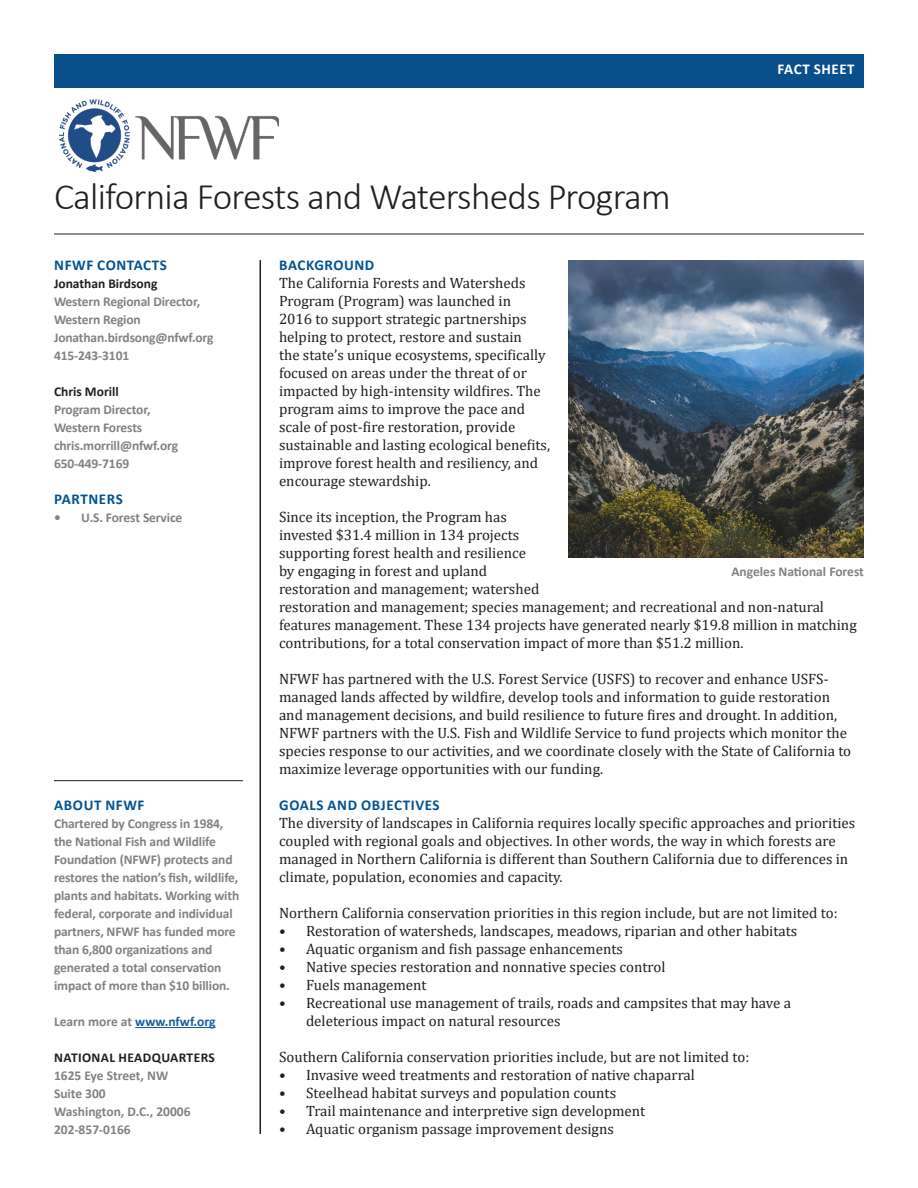
<style>
.page{position:relative;width:918px;height:1188px;background:#fff}
.page>*{position:absolute;margin:0;border:0;box-sizing:border-box;transform-origin:0 0}
.t1{font:300 37.5px "Calibri";letter-spacing:-.02em;color:#231f20}
.t2{font:15px/18px "Cambria";color:#231f20}
.t3{font:700 15px "Calibri";letter-spacing:.04em;color:#015393}
.t4{font:700 15px "Calibri";letter-spacing:.04em;color:#fff}
.t5{font:700 13.5px/18px "Calibri";letter-spacing:-.01em;color:#808285}
.t6{font:700 13.5px/18px "Calibri";letter-spacing:.02em;color:#231f20}
.t7{font:700 13.5px "Calibri";color:#231f20}
.t8{font:700 13.5px "Calibri";color:#175d9e}
.s1{color:#808285}
</style>
<div class="page">
<img style="left:60px;top:100px;width:219px;height:71px">
<hr style="left:54px;top:234px;width:810px;height:1px;background:#231f20">
<div style="left:54px;top:54px;width:810px;height:33px;background:#084f8c"></div>
<hr style="left:260px;top:260px;width:1px;height:874px;background:#231f20">
<img style="left:568px;top:260px;width:296px;height:298px">
<hr style="left:135px;top:1027px;width:80px;height:1px;background:#175d9e">
<hr style="left:54px;top:780px;width:189px;height:1px;background:#231f20">
<p class="t1" style="left:54px;top:173px;width:618px">California Forests and Watersheds Program</p>
<p class="t3" style="left:54px;top:254px;width:114px">NFWF CONTACTS</p>
<p class="t7" style="left:54px;top:274px;width:105px">Jonathan Birdsong</p>
<p class="t5" style="left:54px;top:292px;width:148px">Western Regional Director,</p>
<p class="t5" style="left:54px;top:310px;width:88px">Western Region</p>
<p class="t5" style="left:54px;top:328px;width:161px">Jonathan.birdsong@nfwf.org</p>
<p class="t5" style="left:54px;top:346px;width:77px">415-243-3101</p>
<p class="t7" style="left:54px;top:382px;width:66px">Chris Morill</p>
<p class="t5" style="left:54px;top:400px;width:98px">Program Director,</p>
<p class="t5" style="left:54px;top:418px;width:90px">Western Forests</p>
<p class="t5" style="left:54px;top:436px;width:126px">chris.morrill@nfwf.org</p>
<p class="t5" style="left:54px;top:454px;width:77px">650-449-7169</p>
<p class="t3" style="left:54px;top:488px;width:70px">PARTNERS</p>
<p class="t5" style="left:54px;top:508px;width:130px">• U.S. Forest Service</p>
<p class="t3" style="left:279px;top:254px;width:97px">BACKGROUND</p>
<p class="t2" style="left:279px;top:274px;width:273px">The California Forests and Watersheds Program (Program) was launched in<br>2016 to support strategic partnerships helping to protect, restore and sustain<br>the state’s unique ecosystems, specifically focused on areas under the threat of or impacted by high-intensity wildfires. The program aims to improve the pace and scale of post-fire restoration, provide sustainable and lasting ecological benefits, improve forest health and resiliency, and encourage stewardship.</p>
<p class="t2" style="left:279px;top:508px;width:262px">Since its inception, the Program has invested $31.4 million in 134 projects supporting forest health and resilience by engaging in forest and upland restoration and management; watershed</p>
<p class="t4" style="left:778px;top:59px;width:79px">FACT SHEET</p>
<p class="t5" style="left:731px;top:562px;width:134px">Angeles National Forest</p>
<p class="t3" style="left:54px;top:794px;width:92px">ABOUT NFWF</p>
<p class="t5" style="left:54px;top:814px;width:187px">Chartered by Congress in 1984, the National Fish and Wildlife<br>Foundation (NFWF) protects and restores the nation’s fish, wildlife, plants and habitats. Working with federal, corporate and individual partners, NFWF has funded more than 6,800 organizations and generated a total conservation impact of more than $10 billion.</p>
<p class="t8" style="left:54px;top:1012px;width:163px"><span class="s1">Learn more at</span> www.nfwf.org</p>
<p class="t6" style="left:54px;top:1048px;width:162px">NATIONAL HEADQUARTERS<br><span class="s1">1625 Eye Street, NW</span></p>
<p class="t5" style="left:54px;top:1084px;width:53px">Suite 300</p>
<p class="t5" style="left:54px;top:1102px;width:138px">Washington, D.C., 20006<br>202-857-0166</p>
<p class="t2" style="left:279px;top:598px;width:579px">restoration and management; species management; and recreational and non-natural features management. These 134 projects have generated nearly $19.8 million in matching contributions, for a total conservation impact of more than $51.2 million.</p>
<p class="t2" style="left:279px;top:670px;width:574px">NFWF has partnered with the U.S. Forest Service (USFS) to recover and enhance USFS&shy;managed lands affected by wildfire, develop tools and information to guide restoration and management decisions, and build resilience to future fires and drought. In addition, NFWF partners with the U.S. Fish and Wildlife Service to fund projects which monitor the species response to our activities, and we coordinate closely with the State of California to maximize leverage opportunities with our funding.</p>
<p class="t3" style="left:279px;top:794px;width:162px">GOALS AND OBJECTIVES</p>
<p class="t2" style="left:279px;top:814px;width:578px">The diversity of landscapes in California requires locally specific approaches and priorities coupled with regional goals and objectives. In other words, the way in which forests are managed in Northern California is different than Southern California due to differences in climate, population, economies and capacity.</p>
<p class="t2" style="left:279px;top:904px;width:560px">Northern California conservation priorities in this region include, but are not limited to:</p>
<p class="t2" style="left:279px;top:922px;width:520px">• Restoration of watersheds, landscapes, meadows, riparian and other habitats</p>
<p class="t2" style="left:279px;top:940px;width:345px">• Aquatic organism and fish passage enhancements</p>
<p class="t2" style="left:279px;top:958px;width:388px">• Native species restoration and nonnative species control</p>
<p class="t2" style="left:279px;top:976px;width:149px">• Fuels management</p>
<p class="t2" style="left:306px;top:994px;width:487px;text-indent:-27px">• Recreational use management of trails, roads and campsites that may have a deleterious impact on natural resources</p>
<p class="t2" style="left:279px;top:1048px;width:472px">Southern California conservation priorities include, but are not limited to:</p>
<p class="t2" style="left:279px;top:1066px;width:418px">• Invasive weed treatments and restoration of native chaparral</p>
<p class="t2" style="left:279px;top:1084px;width:339px">• Steelhead habitat surveys and population counts</p>
<p class="t2" style="left:279px;top:1102px;width:368px">• Trail maintenance and interpretive sign development</p>
<p class="t2" style="left:279px;top:1120px;width:336px">• Aquatic organism passage improvement designs</p>
</div>
